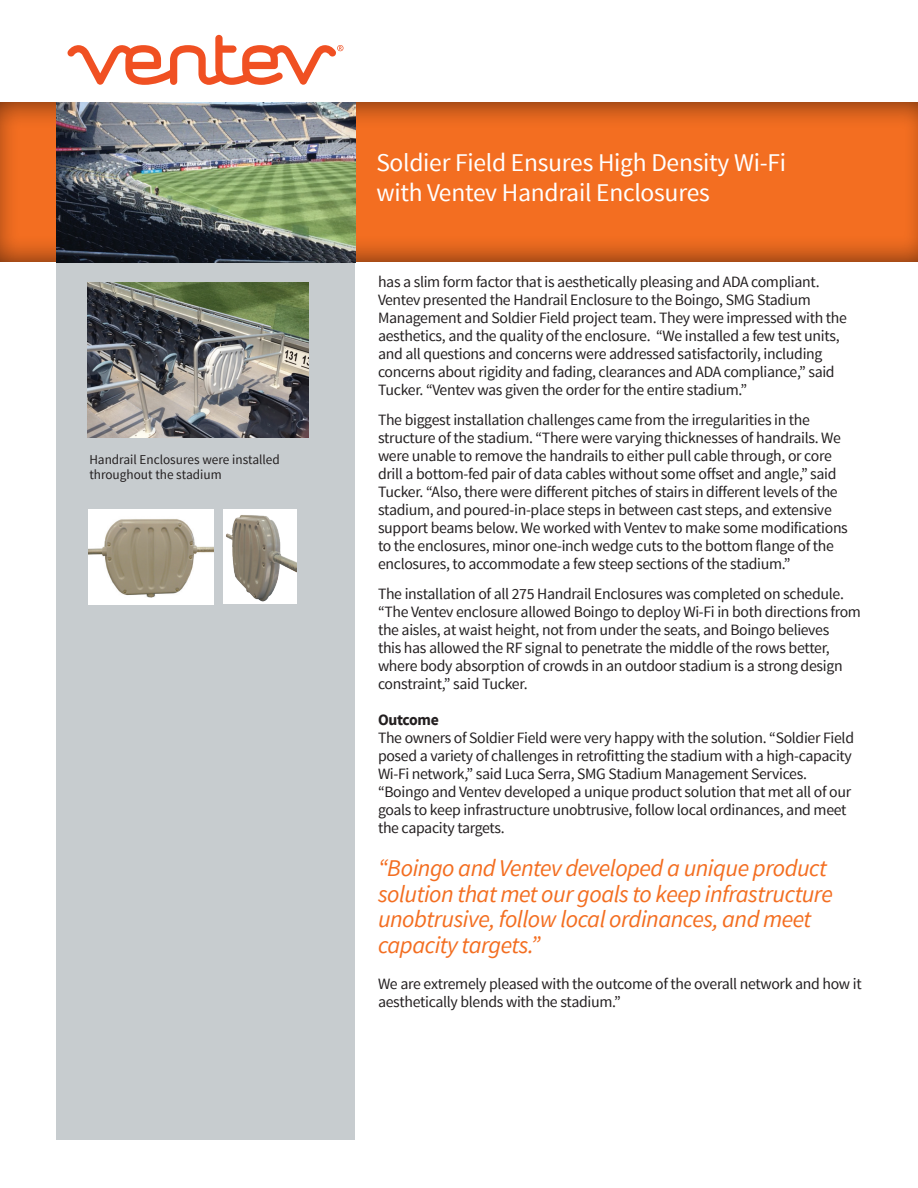
<style>
.page{position:relative;width:918px;height:1188px;background:#fff}
.page>*{position:absolute;margin:0;border:0;box-sizing:border-box;transform-origin:0 0}
.t1{font:25.5px/30px "Source Sans Pro";letter-spacing:-.01em;color:#fff}
.t2{font:italic 24px/25.5px "Source Sans Pro";letter-spacing:-.02em;color:#f36e21}
.t3{font:15.75px/18px "Source Sans Pro";letter-spacing:-.02em;color:#231f20}
.t4{font:700 15.75px "Source Sans Pro";letter-spacing:-.02em;color:#231f20}
.t5{font:13.5px/15px "Source Sans Pro";color:#231f20}
</style>
<div class="page">
<div style="left:56px;top:213px;width:298px;height:927px;background:#c7cccf"></div>
<div style="left:0;top:97px;width:918px;height:168px;background:#231f20;opacity:.75"></div>
<svg style="left:68px;top:35px;width:275px;height:50px"></svg>
<img style="left:56px;top:103px;width:299px;height:159px">
<img style="left:89px;top:510px;width:124px;height:95px">
<div style="left:224px;top:510px;width:73px;height:94px;background:#fff"></div>
<img style="left:226px;top:515px;width:71px;height:87px">
<img style="left:87px;top:283px;width:222px;height:155px">
<p class="t5" style="left:89px;top:454px;width:192px">Handrail Enclosures were installed throughout the stadium</p>
<h1 class="t1" style="left:376px;top:150px;width:411px">Soldier Field Ensures High Density Wi-Fi with Ventev Handrail Enclosures</h1>
<p class="t3" style="left:378px;top:274px;width:471px">has a slim form factor that is aesthetically pleasing and ADA compliant.<br>Ventev presented the Handrail Enclosure to the Boingo, SMG Stadium Management and Soldier Field project team. They were impressed with the aesthetics, and the quality of the enclosure. “We installed a few test units, and all questions and concerns were addressed satisfactorily, including concerns about rigidity and fading, clearances and ADA compliance,” said Tucker. “Ventev was given the order for the entire stadium.”</p>
<p class="t3" style="left:378px;top:412px;width:471px">The biggest installation challenges came from the irregularities in the structure of the stadium. “There were varying thicknesses of handrails. We were unable to remove the handrails to either pull cable through, or core drill a bottom-fed pair of data cables without some offset and angle,” said Tucker. “Also, there were different pitches of stairs in different levels of the stadium, and poured-in-place steps in between cast steps, and extensive support beams below. We worked with Ventev to make some modifications to the enclosures, minor one-inch wedge cuts to the bottom flange of the enclosures, to accommodate a few steep sections of the stadium.”</p>
<p class="t3" style="left:378px;top:586px;width:485px">The installation of all 275 Handrail Enclosures was completed on schedule. “The Ventev enclosure allowed Boingo to deploy Wi-Fi in both directions from the aisles, at waist height, not from under the seats, and Boingo believes<br>this has allowed the RF signal to penetrate the middle of the rows better, where body absorption of crowds in an outdoor stadium is a strong design constraint,” said Tucker.</p>
<p class="t4" style="left:378px;top:713px;width:62px">Outcome</p>
<p class="t3" style="left:378px;top:730px;width:478px">The owners of Soldier Field were very happy with the solution. “Soldier Field posed a variety of challenges in retrofitting the stadium with a high-capacity Wi-Fi network,” said Luca Serra, SMG Stadium Management Services. “Boingo and Ventev developed a unique product solution that met all of our goals to keep infrastructure unobtrusive, follow local ordinances, and meet the capacity targets.</p>
<h2 class="t2" style="left:378px;top:857px;width:456px">“Boingo and Ventev developed a unique product solution that met our goals to keep infrastructure unobtrusive, follow local ordinances, and meet capacity targets.”</h2>
<p class="t3" style="left:378px;top:976px;width:485px">We are extremely pleased with the outcome of the overall network and how it aesthetically blends with the stadium.”</p>
</div>
